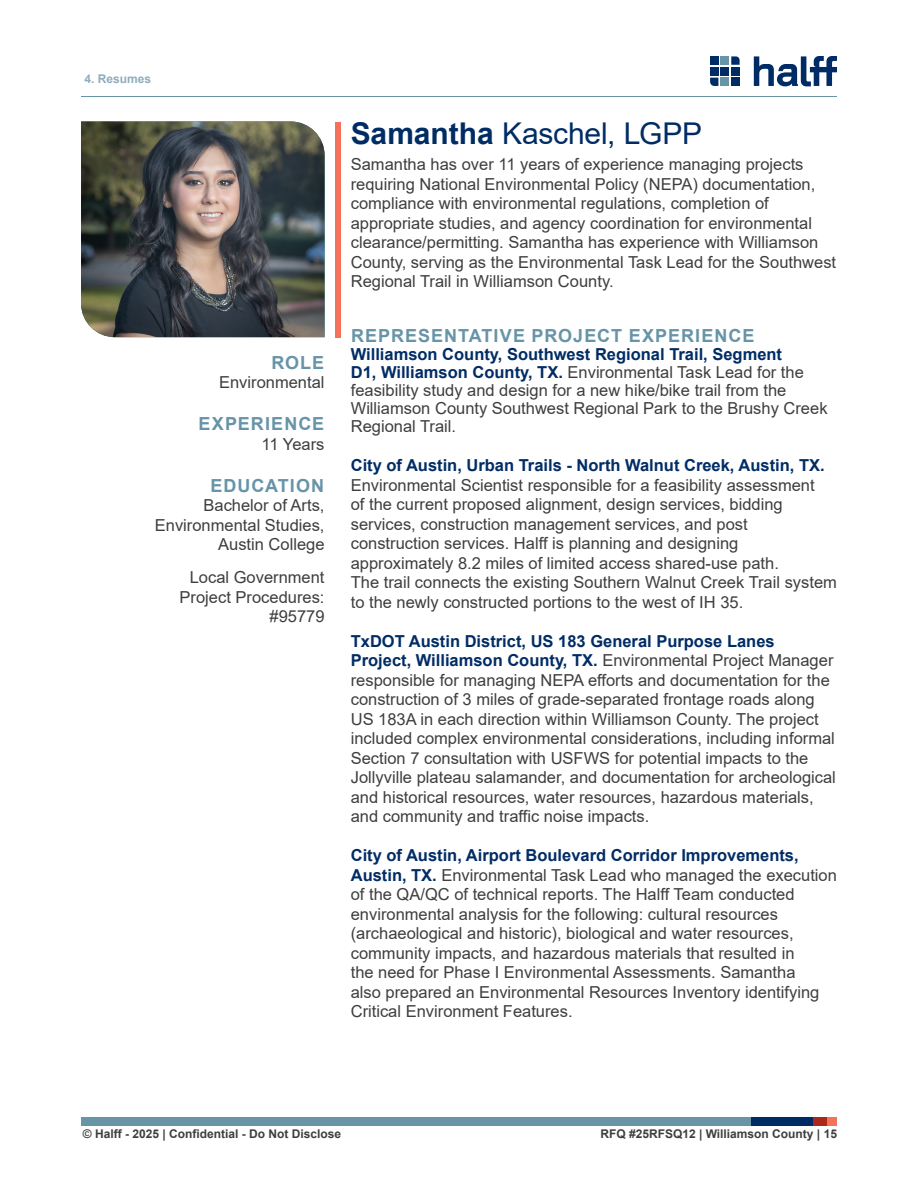
<style>
.page{position:relative;width:918px;height:1188px;background:#fff}
.page>*{position:absolute;margin:0;border:0;box-sizing:border-box;transform-origin:0 0}
.Resume_Name{font:30px "Arial";letter-spacing:-.01em;color:#002c65}
.Resume_Exp_Heading{font:700 18px "Arial";letter-spacing:.06em;color:#6794a7}
.Resume_Exp_Heading_-_Right_Justify{font:700 18px "Arial";letter-spacing:.06em;color:#6794a7}
.Body_Text{font:16.5px/19.5px "Arial";color:#3e3e3f}
.Resume_Project_Title{font:16.5px/19.5px "Arial";color:#3e3e3f}
.Resume_Exp_Heading-2{font:16.5px/19.5px "Arial";color:#3e3e3f}
.Resume_Exp_Subtext_-_Right_Justify{font:16.5px/19.5px "Arial";color:#3e3e3f;text-align:right}
.Resume_Project_Title-2{font:700 16.5px "Arial";color:#002c65}
.t1{font:700 12px "Arial";color:#3e3e3f}
.t2{font:700 12px "Arial";color:#8fadbd}
.s1{font-weight:700}
.s2{font-weight:700;color:#002c65}
</style>
<div class="page">
<div style="left:81px;top:1117px;width:673px;height:9px;background:#6794a7"></div>
<div style="left:752px;top:1117px;width:61px;height:9px;background:#002c65"></div>
<div style="left:813px;top:1117px;width:15px;height:9px;background:#aa291a"></div>
<div style="left:828px;top:1117px;width:9px;height:9px;background:#f37259"></div>
<hr style="left:81px;top:96px;width:756px;height:1px;background:#6794a7">
<svg style="left:754px;top:56px;width:83px;height:30px"></svg>
<div style="left:721px;top:56px;width:8px;height:9px;background:#6794a7"></div>
<div style="left:710px;top:67px;width:8px;height:8px;background:#002c65"></div>
<div style="left:710px;top:56px;width:8px;height:9px;background:#002c65"></div>
<svg style="left:731px;top:56px;width:9px;height:9px"></svg>
<svg style="left:710px;top:78px;width:8px;height:8px"></svg>
<div style="left:731px;top:67px;width:9px;height:8px;background:#002c65"></div>
<div style="left:731px;top:78px;width:9px;height:8px;background:#002c65"></div>
<div style="left:721px;top:67px;width:8px;height:8px;background:#002c65"></div>
<div style="left:721px;top:78px;width:8px;height:8px;background:#6794a7"></div>
<div style="left:335px;top:122px;width:5px;height:215px;background:#f37259"></div>
<img style="left:81px;top:122px;width:244px;height:215px">
<p class="t2" style="left:84px;top:70px;width:68px">4. Resumes</p>
<p class="Resume_Exp_Heading_-_Right_Justify" style="left:271px;top:350px;width:54px">ROLE</p>
<p class="Resume_Exp_Subtext_-_Right_Justify" style="left:219px;top:373px;width:107px">Environmental</p>
<p class="Resume_Exp_Heading_-_Right_Justify" style="left:198px;top:411px;width:127px">EXPERIENCE</p>
<p class="Resume_Exp_Subtext_-_Right_Justify" style="left:262px;top:434px;width:64px">11 Years</p>
<p class="Resume_Exp_Heading_-_Right_Justify" style="left:210px;top:473px;width:115px">EDUCATION</p>
<p class="Resume_Exp_Subtext_-_Right_Justify" style="left:155px;top:495px;width:171px">Bachelor of Arts,<br>Environmental Studies,<br>Austin College</p>
<p class="Resume_Exp_Subtext_-_Right_Justify" style="left:180px;top:567px;width:146px">Local Government<br>Project Procedures: #95779</p>
<p class="Resume_Name" style="left:351px;top:113px;width:353px"><span class="s1">Samantha</span> Kaschel, LGPP</p>
<p class="Resume_Exp_Heading-2" style="left:351px;top:155px;width:487px">Samantha has over 11 years of experience managing projects requiring National Environmental Policy (NEPA) documentation, compliance with environmental regulations, completion of appropriate studies, and agency coordination for environmental clearance/permitting. Samantha has experience with Williamson County, serving as the Environmental Task Lead for the Southwest Regional Trail in Williamson County.</p>
<p class="Resume_Exp_Heading" style="left:351px;top:323px;width:405px">REPRESENTATIVE PROJECT EXPERIENCE</p>
<p class="Resume_Project_Title" style="left:351px;top:345px;width:478px;line-height:18px"><span class="s2">Williamson County, Southwest Regional Trail, Segment<br>D1, Williamson County, TX.</span> Environmental Task Lead for the feasibility study and design for a new hike/bike trail from the Williamson County Southwest Regional Park to the Brushy Creek Regional Trail.</p>
<p class="Resume_Project_Title-2" style="left:351px;top:454px;width:475px">City of Austin, Urban Trails - North Walnut Creek, Austin, TX.</p>
<p class="Body_Text" style="left:351px;top:475px;width:488px">Environmental Scientist responsible for a feasibility assessment<br>of the current proposed alignment, design services, bidding services, construction management services, and post construction services. Halff is planning and designing approximately 8.2 miles of limited access shared-use path.<br>The trail connects the existing Southern Walnut Creek Trail system to the newly constructed portions to the west of IH 35.</p>
<p class="Body_Text" style="left:351px;top:631px;width:487px"><span class="s2">TxDOT Austin District, US 183 General Purpose Lanes Project, Williamson County, TX.</span> Environmental Project Manager responsible for managing NEPA efforts and documentation for the construction of 3 miles of grade-separated frontage roads along US 183A in each direction within Williamson County. The project included complex environmental considerations, including informal Section 7 consultation with USFWS for potential impacts to the Jollyville plateau salamander, and documentation for archeological and historical resources, water resources, hazardous materials, and community and traffic noise impacts.</p>
<p class="Resume_Project_Title" style="left:351px;top:845px;width:488px"><span class="s2">City of Austin, Airport Boulevard Corridor Improvements, Austin, TX.</span> Environmental Task Lead who managed the execution of the QA/QC of technical reports. The Halff Team conducted environmental analysis for the following: cultural resources (archaeological and historic), biological and water resources, community impacts, and hazardous materials that resulted in<br>the need for Phase I Environmental Assessments. Samantha<br>also prepared an Environmental Resources Inventory identifying Critical Environment Features.</p>
<p class="t1" style="left:83px;top:1125px;width:260px">© Halff - 2025 | Confidential - Do Not Disclose</p>
<p class="t1" style="left:600px;top:1125px;width:238px">RFQ #25RFSQ12 | Williamson County | 15</p>
</div>
